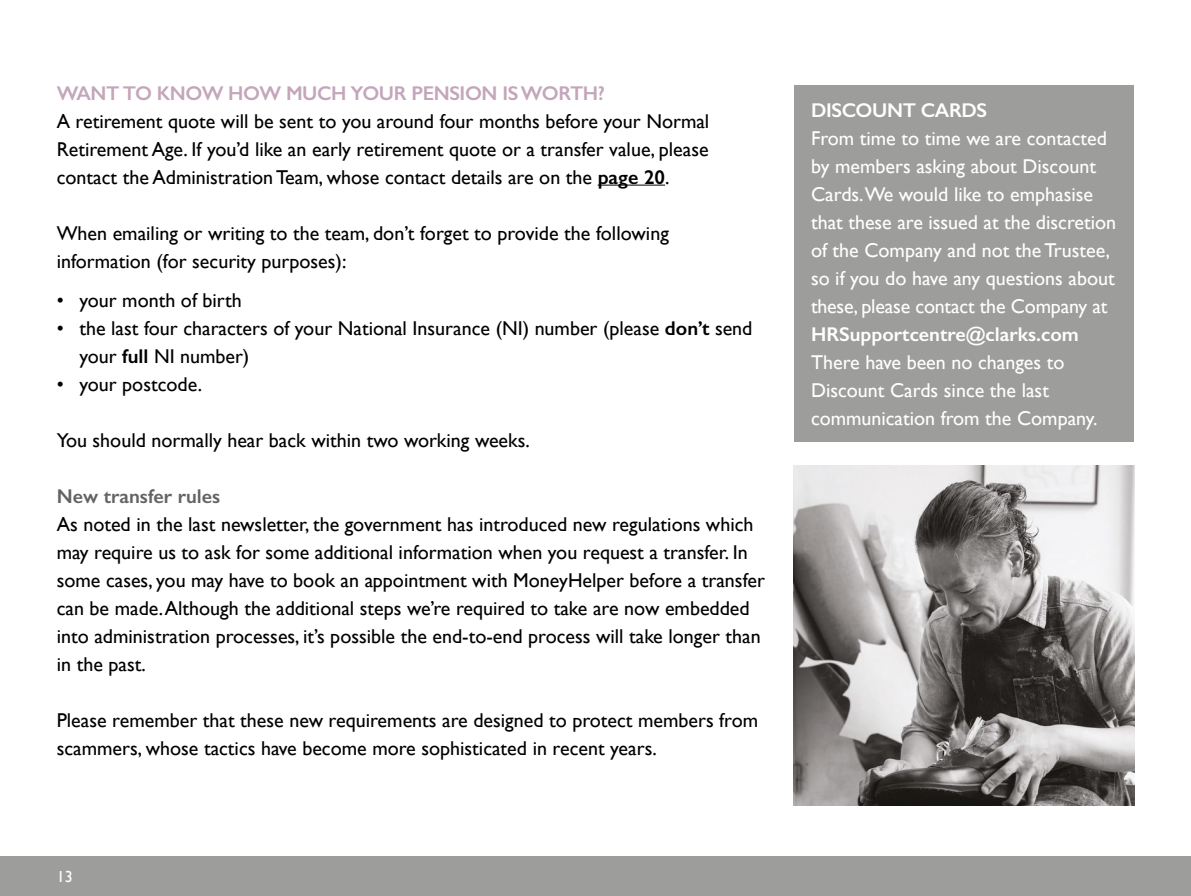
<style>
.page{position:relative;width:1191px;height:896px;background:#fff}
.page>*{position:absolute;margin:0;border:0;box-sizing:border-box;transform-origin:0 0}
.t1{font:20px/28px "Gill Sans";color:#000}
.t2{font:20px/28px "Gill Sans";color:#fff}
.t3{font:600 20px "Gill Sans";letter-spacing:-.02em;color:#c3a6ba}
.t4{font:600 20px "Gill Sans";color:#fff}
.t5{font:600 20px "Gill Sans";color:#646363}
.t6{font:600 20px "Gill Sans";letter-spacing:-.02em;color:#fff}
.t7{font:16px "Gill Sans";color:#fff}
.s1{font-weight:600}
</style>
<div class="page">
<hr style="left:597px;top:185px;width:68px;height:1px;background:#000">
<div style="left:794px;top:85px;width:339px;height:357px;background:#9d9d9c"></div>
<img style="left:794px;top:465px;width:340px;height:340px">
<div style="left:0;top:856px;width:1191px;height:40px;background:#9d9d9c"></div>
<p class="t3" style="left:57px;top:81px;width:550px">WANT TO KNOW HOW MUCH YOUR PENSION IS WORTH?</p>
<p class="t1" style="left:57px;top:107px;width:654px;text-align:justify">A retirement quote will be sent to you around four months before your Normal Retirement Age. If you’d like an early retirement quote or a transfer value, please contact the Administration Team, whose contact details are on the <span class="s1">page 20</span>.</p>
<p class="t1" style="left:57px;top:219px;width:613px">When emailing or writing to the team, don’t forget to provide the following information (for security purposes):</p>
<p class="t1" style="left:57px;top:286px;width:187px">• your month of birth</p>
<p class="t1" style="left:79px;top:314px;width:674px;text-indent:-23px">• the last four characters of your National Insurance (NI) number (please <span class="s1">don’t</span> send your <span class="s1">full</span> NI number)</p>
<p class="t1" style="left:57px;top:370px;width:147px">• your postcode.</p>
<p class="t1" style="left:57px;top:426px;width:474px">You should normally hear back within two working weeks.</p>
<p class="t5" style="left:57px;top:484px;width:165px">New transfer rules</p>
<p class="t1" style="left:57px;top:510px;width:709px">As noted in the last newsletter, the government has introduced new regulations which may require us to ask for some additional information when you request a transfer. In some cases, you may have to book an appointment with MoneyHelper before a transfer can be made. Although the additional steps we’re required to take are now embedded into administration processes, it’s possible the end-to-end process will take longer than in the past.</p>
<p class="t1" style="left:57px;top:706px;width:703px">Please remember that these new requirements are designed to protect members from scammers, whose tactics have become more sophisticated in recent years.</p>
<p class="t7" style="left:57px;top:867px;width:17px">13</p>
<p class="t6" style="left:811px;top:98px;width:178px">DISCOUNT CARDS</p>
<p class="t2" style="left:811px;top:124px;width:307px">From time to time we are contacted by members asking about Discount Cards.We would like to emphasise that these are issued at the discretion of the Company and not the Trustee, so if you do have any questions about these, please contact the Company at</p>
<p class="t4" style="left:811px;top:322px;width:269px">HRSupportcentre@clarks.com</p>
<p class="t2" style="left:811px;top:348px;width:288px">There have been no changes to<br>Discount Cards since the last communication from the Company.</p>
</div>
